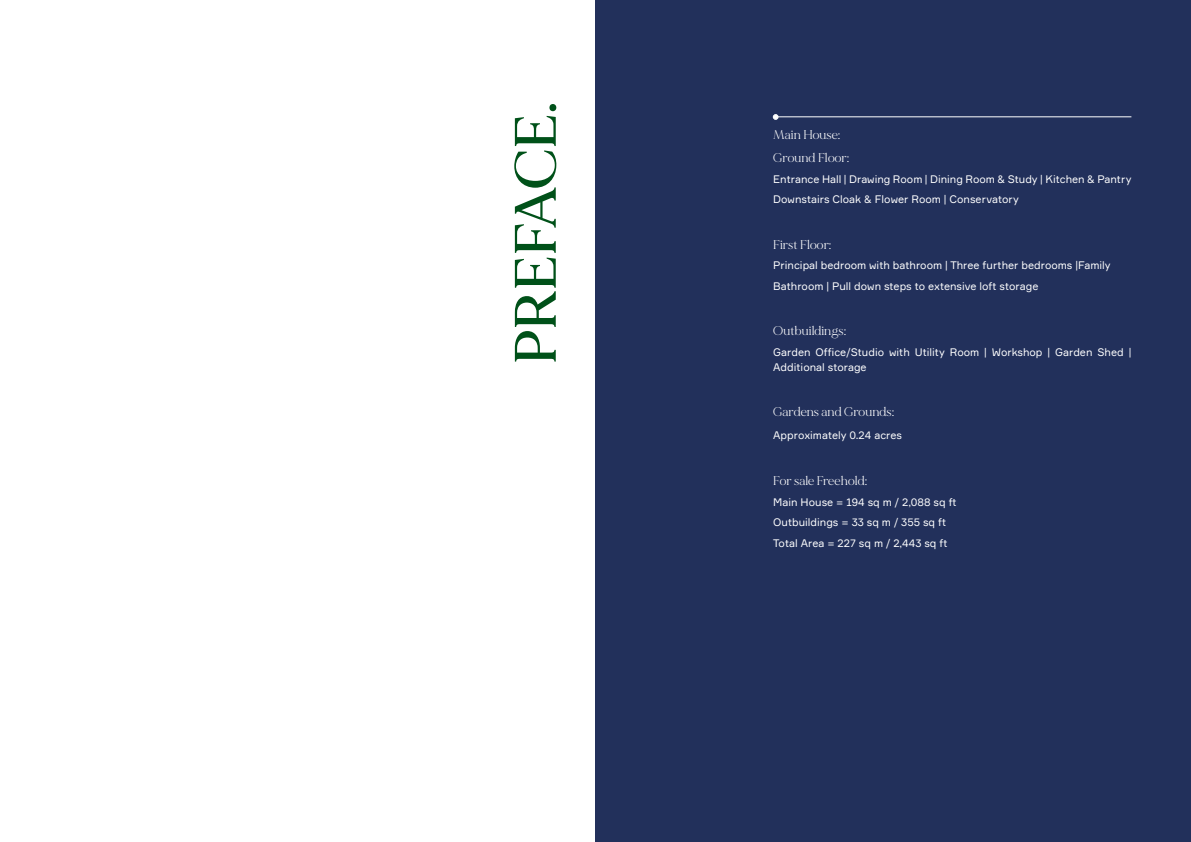
<style>
.page{position:relative;width:1191px;height:842px;background:#fff}
.page>*{position:absolute;margin:0;border:0;box-sizing:border-box;transform-origin:0 0}
.t1{font:500 58.4px "MADE Mirage";color:#005119}
.t2{font:12.6px/23px "MADE Mirage";color:#fff}
.t3{font:10.7px/20.6px "Formular";color:#fff}
</style>
<div class="page">
<div style="left:595px;top:0;width:596px;height:842px;background:#22305b"></div>
<hr style="left:775px;top:117px;width:356px;height:1px;background:#fff">
<svg style="left:773px;top:114px;width:5px;height:6px"></svg>
<h1 class="t1" style="left:498px;top:364px;width:264px;rotate:-90deg">PREFACE.</h1>
<p class="t2" style="left:773px;top:123px;width:78px">Main House:<br>Ground Floor:</p>
<p class="t3" style="left:773px;top:168px;width:360px">Entrance Hall | Drawing Room | Dining Room &amp; Study | Kitchen &amp; Pantry<br>Downstairs Cloak &amp; Flower Room | Conservatory</p>
<p class="t2" style="left:773px;top:233px;width:60px">First Floor:</p>
<p class="t3" style="left:773px;top:255px;width:339px">Principal bedroom with bathroom | Three further bedrooms |Family<br>Bathroom | Pull down steps to extensive loft storage</p>
<p class="t2" style="left:773px;top:319px;width:74px">Outbuildings:</p>
<p class="t3" style="left:773px;top:344px;width:359px;line-height:15.2px">Garden Office/Studio with Utility Room | Workshop | Garden Shed |<br>Additional storage</p>
<p class="t2" style="left:773px;top:401px;width:122px">Gardens and Grounds:</p>
<p class="t3" style="left:773px;top:425px;width:130px">Approximately 0.24 acres</p>
<p class="t2" style="left:773px;top:469px;width:95px">For sale Freehold:</p>
<p class="t3" style="left:773px;top:491px;width:185px">Main House = 194 sq m / 2,088 sq ft<br>Outbuildings = 33 sq m / 355 sq ft<br>Total Area = 227 sq m / 2,443 sq ft</p>
</div>
